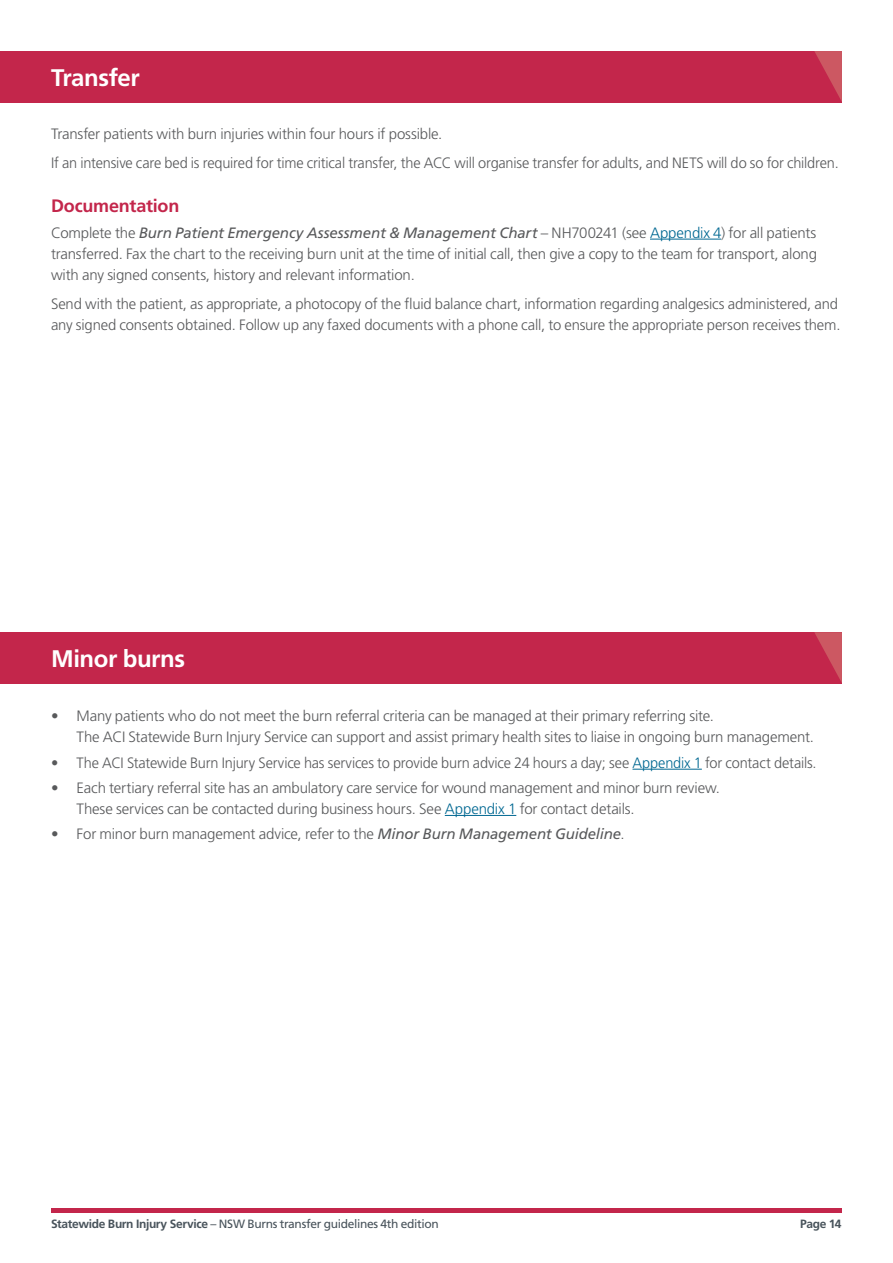
<style>
.page{position:relative;width:893px;height:1263px;background:#fff}
.page>*{position:absolute;margin:0;border:0;box-sizing:border-box;transform-origin:0 0}
.t1{font:700 24px "Frutiger LT Std";letter-spacing:-.015em;color:#fff}
.t2{font:700 18px "Frutiger LT Std";letter-spacing:-.01em;color:#c3264b}
.t3{font:300 15px/21px "Frutiger LT Std";letter-spacing:-.01em;color:#58595b}
.t4{font:12px "Frutiger LT Std";letter-spacing:-.03em;color:#48535b}
.t5{font:700 12px "Frutiger LT Std";letter-spacing:-.03em;color:#48535b}
.s1{font-weight:400;font-style:italic}
.s2{color:#006892}
.s3{font-weight:700}
</style>
<div class="page">
<hr style="left:51px;top:1209px;width:791px;height:4px;background:#c3264b">
<hr style="left:650px;top:239px;width:71px;height:1px;background:#006892">
<hr style="left:632px;top:769px;width:70px;height:1px;background:#006892">
<hr style="left:445px;top:815px;width:71px;height:1px;background:#006892">
<div style="left:0;top:51px;width:842px;height:51px;background:#c3264b"></div>
<svg style="left:814px;top:51px;width:28px;height:51px"></svg>
<div style="left:0;top:632px;width:842px;height:51px;background:#c3264b"></div>
<svg style="left:814px;top:632px;width:28px;height:51px"></svg>
<h1 class="t1" style="left:51px;top:63px;width:90px">Transfer</h1>
<p class="t3" style="left:51px;top:119px;width:789px;line-height:29.5px">Transfer patients with burn injuries within four hours if possible.<br>If an intensive care bed is required for time critical transfer, the ACC will organise transfer for adults, and NETS will do so for children.</p>
<h2 class="t2" style="left:51px;top:195px;width:130px">Documentation</h2>
<p class="t3" style="left:51px;top:222px;width:768px;text-align:justify">Complete the <span class="s1">Burn Patient Emergency Assessment &amp; Management Chart</span> – NH700241 (see <span class="s2">Appendix 4</span>) for all patients transferred. Fax the chart to the receiving burn unit at the time of initial call, then give a copy to the team for transport, along with any signed consents, history and relevant information.</p>
<p class="t3" style="left:51px;top:294px;width:791px">Send with the patient, as appropriate, a photocopy of the fluid balance chart, information regarding analgesics administered, and any signed consents obtained. Follow up any faxed documents with a phone call, to ensure the appropriate person receives them.</p>
<h1 class="t1" style="left:51px;top:644px;width:136px">Minor burns</h1>
<p class="t3" style="left:77px;top:706px;width:739px;text-indent:-26px">• Many patients who do not meet the burn referral criteria can be managed at their primary referring site.<br>The ACI Statewide Burn Injury Service can support and assist primary health sites to liaise in ongoing burn management.</p>
<p class="t3" style="left:51px;top:752px;width:767px">• The ACI Statewide Burn Injury Service has services to provide burn advice 24 hours a day; see <span class="s2">Appendix 1</span> for contact details.</p>
<p class="t3" style="left:77px;top:777px;width:645px;text-indent:-26px">• Each tertiary referral site has an ambulatory care service for wound management and minor burn review.<br>These services can be contacted during business hours. See <span class="s2">Appendix 1</span> for contact details.</p>
<p class="t3" style="left:51px;top:824px;width:575px">• For minor burn management advice, refer to the <span class="s1">Minor Burn Management Guideline</span>.</p>
<p class="t4" style="left:51px;top:1217px;width:389px"><span class="s3">Statewide Burn Injury Service</span> – NSW Burns transfer guidelines 4th edition</p>
<p class="t5" style="left:800px;top:1217px;width:43px">Page 14</p>
</div>
